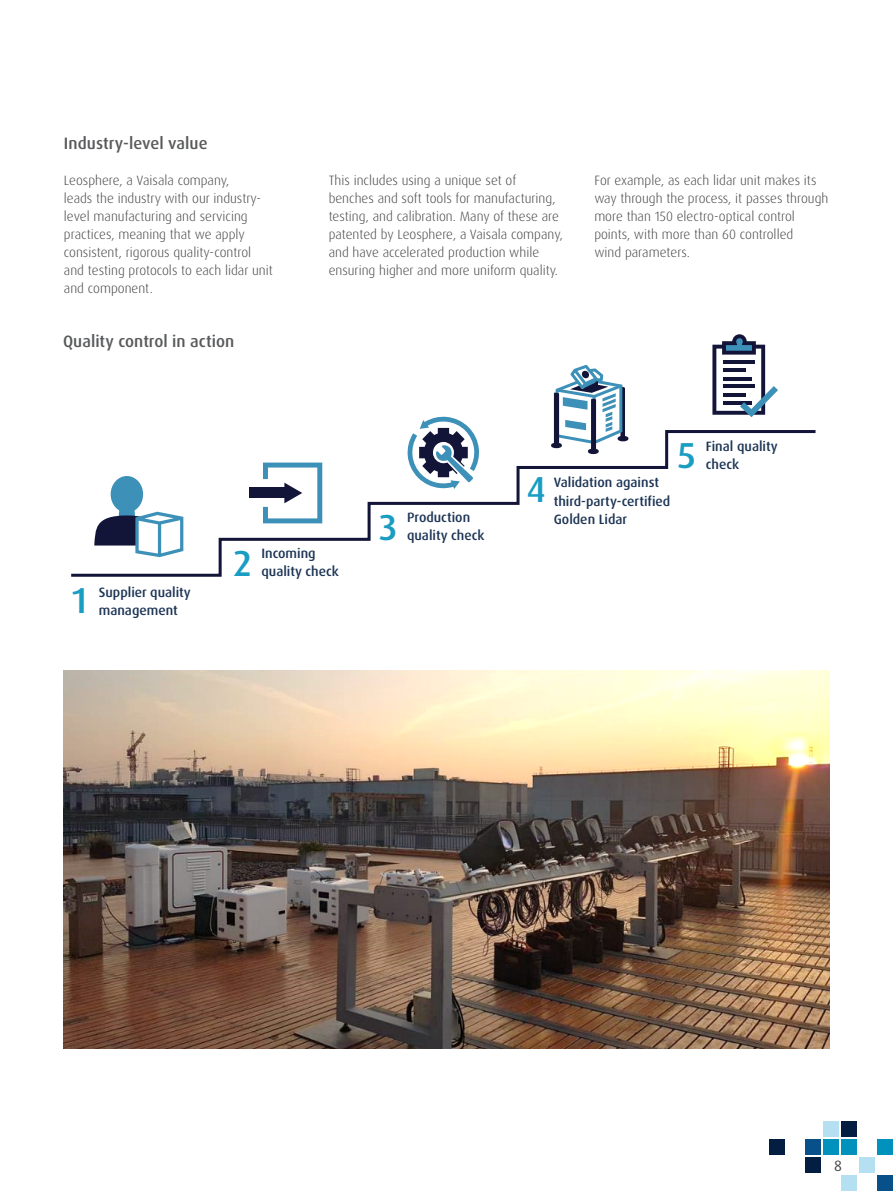
<style>
.page{position:relative;width:893px;height:1191px;background:#fff}
.page>*{position:absolute;margin:0;border:0;box-sizing:border-box;transform-origin:0 0}
.t1{font:500 36.15px "Dax Pro";color:#1a9dc3}
.t2{font:500 16.5px "Dax Pro";color:#58595b}
.t3{font:15px "Dax Pro";color:#414042}
.t4{font:300 13.5px/18px "Dax Pro";color:#414042}
.t5{font:500 13.5px/18.1px "Dax Pro";color:#1d3555}
</style>
<div class="page">
<img style="left:63px;top:671px;width:767px;height:378px">
<svg style="left:71px;top:430px;width:745px;height:147px"></svg>
<div style="left:249px;top:488px;width:38px;height:10px;background:#121438"></div>
<svg style="left:263px;top:462px;width:59px;height:61px"></svg>
<svg style="left:407px;top:416px;width:73px;height:73px"></svg>
<svg style="left:712px;top:334px;width:66px;height:83px"></svg>
<div style="left:588px;top:448px;width:11px;height:6px;background:#121438;border-radius:50%"></div>
<svg style="left:553px;top:365px;width:75px;height:87px"></svg>
<div style="left:111px;top:476px;width:32px;height:36px;background:#3d91b8;border-radius:50%"></div>
<svg style="left:94px;top:505px;width:89px;height:52px"></svg>
<div style="left:842px;top:1175px;width:15px;height:16px;background:#b5e0f1"></div>
<div style="left:824px;top:1139px;width:15px;height:15px;background:#0092bc"></div>
<div style="left:824px;top:1121px;width:15px;height:15px;background:#b5e0f1"></div>
<div style="left:860px;top:1157px;width:15px;height:15px;background:#b5e0f1"></div>
<div style="left:878px;top:1175px;width:15px;height:16px;background:#085089"></div>
<div style="left:878px;top:1139px;width:15px;height:15px;background:#0092bc"></div>
<div style="left:806px;top:1157px;width:15px;height:15px;background:#041e42"></div>
<div style="left:806px;top:1139px;width:15px;height:15px;background:#085089"></div>
<div style="left:769px;top:1139px;width:16px;height:15px;background:#041e42"></div>
<div style="left:842px;top:1139px;width:15px;height:15px;background:#0092bc"></div>
<div style="left:842px;top:1121px;width:15px;height:15px;background:#041e42"></div>
<p class="t2" style="left:64px;top:132px;width:145px">Industry-level value</p>
<p class="t4" style="left:64px;top:171px;width:210px">Leosphere, a Vaisala company,<br>leads the industry with our industry&shy;level manufacturing and servicing practices, meaning that we apply consistent, rigorous quality-control and testing protocols to each lidar unit and component.</p>
<p class="t2" style="left:63px;top:330px;width:173px">Quality control in action</p>
<p class="t4" style="left:329px;top:171px;width:236px">This includes using a unique set of benches and soft tools for manufacturing, testing, and calibration. Many of these are patented by Leosphere, a Vaisala company, and have accelerated production while ensuring higher and more uniform quality.</p>
<p class="t4" style="left:594px;top:171px;width:236px">For example, as each lidar unit makes its way through the process, it passes through more than 150 electro-optical control points, with more than 60 controlled<br>wind parameters.</p>
<h1 class="t1" style="left:379px;top:504px;width:19px">3</h1>
<p class="t5" style="left:407px;top:508px;width:79px">Production quality check</p>
<h1 class="t1" style="left:527px;top:466px;width:20px">4</h1>
<p class="t5" style="left:554px;top:474px;width:118px">Validation against third-party-certified<br>Golden Lidar</p>
<h1 class="t1" style="left:678px;top:432px;width:19px">5</h1>
<p class="t5" style="left:706px;top:438px;width:74px">Final quality check</p>
<h1 class="t1" style="left:72px;top:577px;width:17px">1</h1>
<p class="t5" style="left:99px;top:583px;width:94px">Supplier quality management</p>
<h1 class="t1" style="left:233px;top:540px;width:20px">2</h1>
<p class="t5" style="left:261px;top:544px;width:79px">Incoming quality check</p>
<p class="t3" style="left:834px;top:1156px;width:9px">8</p>
</div>
